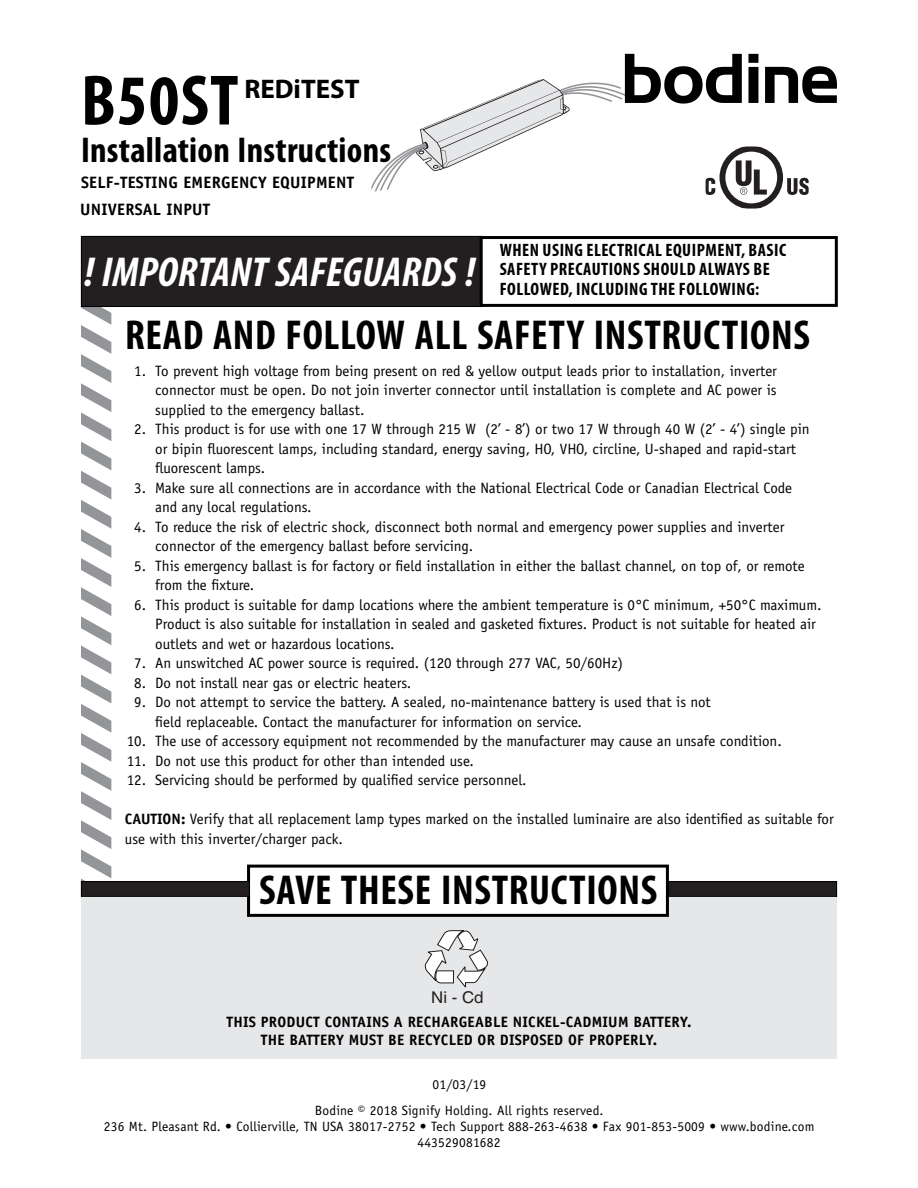
<style>
.page{position:relative;width:918px;height:1188px;background:#fff}
.page>*{position:absolute;margin:0;border:0;box-sizing:border-box;transform-origin:0 0}
.MODEL{font:700 condensed 72px "Myriad Pro";letter-spacing:.015em;color:#000}
.t1{font:700 condensed 42px "Myriad Pro";letter-spacing:.015em;color:#000}
.Important_SafeGuar{font:italic 700 condensed 42px "Myriad Pro";letter-spacing:.005em;color:#fff}
.Installation_Instruc{font:700 condensed 36px "Myriad Pro";letter-spacing:.01em;color:#000}
.Table_List{font:700 27px "Myriad Pro";color:#000}
.Warning{font:700 condensed 18px "Myriad Pro";letter-spacing:.03em;color:#000}
.Model_Description{font:700 16.5px "Officina Sans";letter-spacing:.015em;color:#000}
.t2{font:16.2px "Helvetica";color:#231f20;scale:1.04 1}
.Safety_Instructions{font:15px/19.5px "Officina Sans";color:#000}
.Recycle_-_Battery{font:700 15px "Officina Sans";letter-spacing:.015em;color:#000}
.Address{font:13.5px "Officina Sans";letter-spacing:.015em;color:#000}
.s1{font-weight:700}
</style>
<div class="page">
<svg style="left:81px;top:307px;width:30px;height:574px"></svg>
<div style="left:81px;top:236px;width:402px;height:71px;background:#231f20"></div>
<div style="left:81px;top:236px;width:402px;height:71px;border:1px solid #000"></div>
<div style="left:81px;top:881px;width:756px;height:178px;background:#e6e7e9"></div>
<div style="left:247px;top:865px;width:422px;height:52px;background:#fff;border:3px solid #000"></div>
<div style="left:480px;top:236px;width:358px;height:71px;background:#fff;border:3px solid #000"></div>
<div style="left:81px;top:882px;width:168px;height:14px;background:#231f20"></div>
<div style="left:81px;top:881px;width:169px;height:16px;border:1px solid #000"></div>
<div style="left:669px;top:882px;width:168px;height:14px;background:#231f20"></div>
<div style="left:668px;top:881px;width:169px;height:16px;border:1px solid #000"></div>
<svg style="left:425px;top:930px;width:63px;height:58px"></svg>
<svg style="left:371px;top:54px;width:466px;height:155px"></svg>
<p class="MODEL" style="left:81px;top:61px;width:159px">B50ST</p>
<p class="Table_List" style="left:244px;top:73px;width:117px">REDiTEST</p>
<p class="Installation_Instruc" style="left:81px;top:130px;width:312px">Installation Instructions</p>
<p class="Model_Description" style="left:81px;top:173px;width:275px">SELF-TESTING EMERGENCY EQUIPMENT</p>
<p class="Model_Description" style="left:80px;top:199px;width:131px">UNIVERSAL INPUT</p>
<p class="Important_SafeGuar" style="left:84px;top:250px;width:392px">! IMPORTANT SAFEGUARDS !</p>
<p class="Warning" style="left:500px;top:240px;width:288px">WHEN USING ELECTRICAL EQUIPMENT, BASIC</p>
<p class="Warning" style="left:500px;top:259px;width:272px">SAFETY PRECAUTIONS SHOULD ALWAYS BE</p>
<p class="Warning" style="left:500px;top:279px;width:261px">FOLLOWED, INCLUDING THE FOLLOWING:</p>
<p class="t1" style="left:125px;top:312px;width:686px">READ AND FOLLOW ALL SAFETY INSTRUCTIONS</p>
<p class="Safety_Instructions" style="left:155px;top:361px;width:623px;text-align:justify;text-indent:-21px">1. To prevent high voltage from being present on red &amp; yellow output leads prior to installation, inverter connector must be open. Do not join inverter connector until installation is complete and AC power is supplied to the emergency ballast.</p>
<p class="Safety_Instructions" style="left:134px;top:420px;width:677px">2. This product is for use with one 17 W through 215 W (2’ - 8’) or two 17 W through 40 W (2’ - 4’) single pin</p>
<p class="Safety_Instructions" style="left:155px;top:439px;width:642px">or bipin fluorescent lamps, including standard, energy saving, HO, VHO, circline, U-shaped and rapid-start</p>
<p class="Safety_Instructions" style="left:155px;top:459px;width:112px">fluorescent lamps.</p>
<p class="Safety_Instructions" style="left:155px;top:478px;width:638px;text-indent:-21px">3. Make sure all connections are in accordance with the National Electrical Code or Canadian Electrical Code and any local regulations.</p>
<p class="Safety_Instructions" style="left:155px;top:517px;width:631px;text-indent:-21px">4. To reduce the risk of electric shock, disconnect both normal and emergency power supplies and inverter connector of the emergency ballast before servicing.</p>
<p class="Safety_Instructions" style="left:155px;top:556px;width:651px;text-indent:-21px">5. This emergency ballast is for factory or field installation in either the ballast channel, on top of, or remote from the fixture.</p>
<p class="Safety_Instructions" style="left:155px;top:595px;width:668px;text-indent:-21px">6. This product is suitable for damp locations where the ambient temperature is 0°C minimum, +50°C maximum.<br>Product is also suitable for installation in sealed and gasketed fixtures. Product is not suitable for heated air outlets and wet or hazardous locations.</p>
<p class="Safety_Instructions" style="left:134px;top:654px;width:490px">7. An unswitched AC power source is required. (120 through 277 VAC, 50/60Hz)</p>
<p class="Safety_Instructions" style="left:134px;top:673px;width:279px">8. Do not install near gas or electric heaters.</p>
<p class="Safety_Instructions" style="left:134px;top:693px;width:578px">9. Do not attempt to service the battery. A sealed, no-maintenance battery is used that is not</p>
<p class="Safety_Instructions" style="left:155px;top:712px;width:428px">field replaceable. Contact the manufacturer for information on service.</p>
<p class="Safety_Instructions" style="left:127px;top:732px;width:657px">10. The use of accessory equipment not recommended by the manufacturer may cause an unsafe condition.</p>
<p class="Safety_Instructions" style="left:127px;top:751px;width:349px">11. Do not use this product for other than intended use.</p>
<p class="Safety_Instructions" style="left:127px;top:771px;width:401px">12. Servicing should be performed by qualified service personnel.</p>
<p class="Safety_Instructions" style="left:125px;top:810px;width:711px"><span class="s1">CAUTION:</span> Verify that all replacement lamp types marked on the installed luminaire are also identified as suitable for use with this inverter/charger pack.</p>
<p class="t1" style="left:259px;top:867px;width:400px">SAVE THESE INSTRUCTIONS</p>
<p class="t2" style="left:431px;top:988px;width:52px">Ni - Cd</p>
<p class="Recycle_-_Battery" style="left:226px;top:1012px;width:467px">THIS PRODUCT CONTAINS A RECHARGEABLE NICKEL-CADMIUM BATTERY.</p>
<p class="Recycle_-_Battery" style="left:261px;top:1030px;width:398px">THE BATTERY MUST BE RECYCLED OR DISPOSED OF PROPERLY.</p>
<p class="Address" style="left:432px;top:1076px;width:55px">01/03/19</p>
<p class="Address" style="left:315px;top:1102px;width:290px">Bodine © 2018 Signify Holding. All rights reserved.</p>
<p class="Address" style="left:104px;top:1119px;width:712px">236 Mt. Pleasant Rd. • Collierville, TN USA 38017-2752 • Tech Support 888-263-4638 • Fax 901-853-5009 • www.bodine.com</p>
<p class="Address" style="left:417px;top:1135px;width:85px">443529081682</p>
</div>
